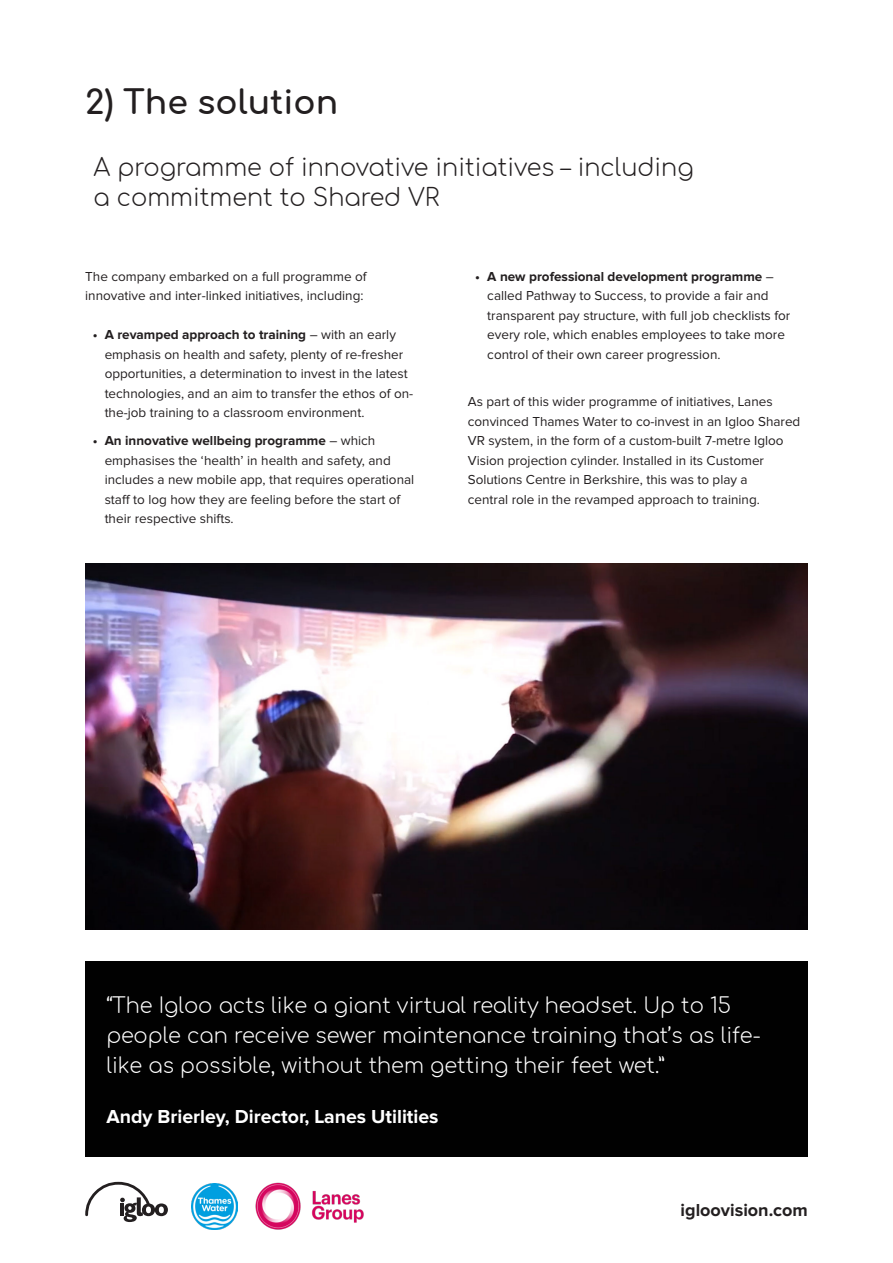
<style>
.page{position:relative;width:893px;height:1263px;background:#fff}
.page>*{position:absolute;margin:0;border:0;box-sizing:border-box;transform-origin:0 0}
.head_2{font:700 33px "Comfortaa";color:#231f20}
.lead_para{font:300 24px/30px "Comfortaa";color:#231f20}
.lead_para-2{font:300 21px/30px "Comfortaa";color:#fff}
.body{font:700 19.5px "Proxima Nova";color:#fff}
.t1{font:700 18px "Proxima Nova";color:#231f20}
.body-2{font:13.5px/19.5px "Proxima Nova";color:#231f20}
.s1{font-weight:700}
</style>
<div class="page">
<svg style="left:85px;top:1182px;width:83px;height:40px"></svg>
<img style="left:192px;top:1183px;width:46px;height:46px">
<img style="left:255px;top:1182px;width:109px;height:48px">
<img style="left:85px;top:563px;width:723px;height:366px">
<div style="left:85px;top:961px;width:723px;height:196px;background:#010101"></div>
<p class="head_2" style="left:85px;top:72px;width:255px">2) The solution</p>
<p class="lead_para" style="left:94px;top:149px;width:602px">A programme of innovative initiatives – including a commitment to Shared VR</p>
<p class="body-2" style="left:85px;top:267px;width:283px">The company embarked on a full programme of innovative and inter-linked initiatives, including:</p>
<p class="body-2" style="left:105px;top:325px;width:310px;text-indent:-12px"><span class="s1">• A revamped approach to training</span> – with an early emphasis on health and safety, plenty of re-fresher opportunities, a determination to invest in the latest technologies, and an aim to transfer the ethos of on&shy;the-job training to a classroom environment.</p>
<p class="body-2" style="left:105px;top:431px;width:311px;text-indent:-12px"><span class="s1">• An innovative wellbeing programme</span> – which emphasises the ‘health’ in health and safety, and includes a new mobile app, that requires operational staff to log how they are feeling before the start of their respective shifts.</p>
<p class="body-2" style="left:487px;top:267px;width:305px;text-indent:-12px"><span class="s1">• A new professional development programme</span> – called Pathway to Success, to provide a fair and transparent pay structure, with full job checklists for every role, which enables employees to take more control of their own career progression.</p>
<p class="body-2" style="left:468px;top:392px;width:334px">As part of this wider programme of initiatives, Lanes convinced Thames Water to co-invest in an Igloo Shared VR system, in the form of a custom-built 7-metre Igloo Vision projection cylinder. Installed in its Customer Solutions Centre in Berkshire, this was to play a<br>central role in the revamped approach to training.</p>
<p class="lead_para-2" style="left:106px;top:988px;width:656px">“The Igloo acts like a giant virtual reality headset. Up to 15 people can receive sewer maintenance training that’s as life&shy;like as possible, without them getting their feet wet.”</p>
<p class="body" style="left:106px;top:1107px;width:334px">Andy Brierley, Director, Lanes Utilities</p>
<h3 class="t1" style="left:681px;top:1202px;width:129px">igloovision.com</h3>
</div>
